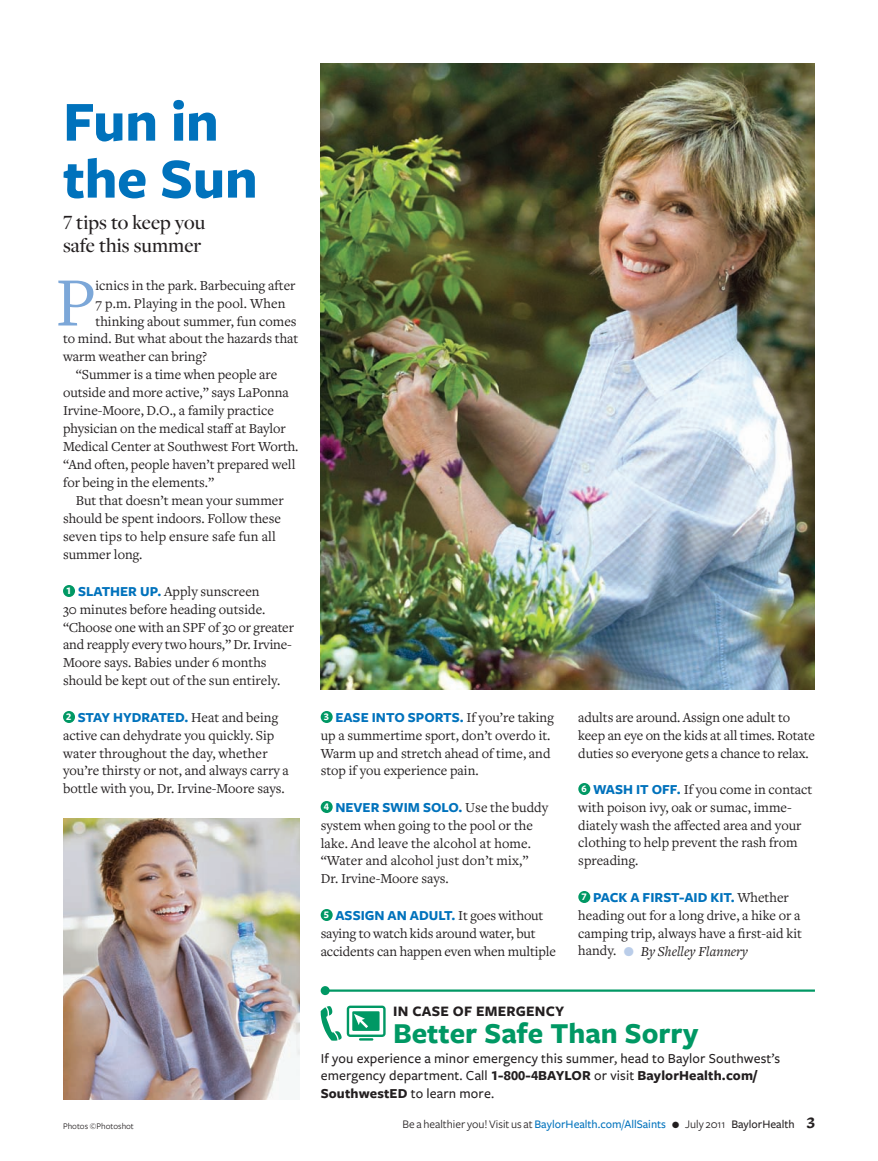
<style>
.page{position:relative;width:878px;height:1161px;background:#fff}
.page>*{position:absolute;margin:0;border:0;box-sizing:border-box;transform-origin:0 0}
.t1{font:71.85px "Freight Text";color:#7ca7d8}
.t2{font:700 58.5px/57px "Freight Sans";letter-spacing:-.01em;color:#0072bc}
.t3{font:700 30px "Freight Sans";color:#009864}
.t4{font:500 21px/22.5px "Freight Display";letter-spacing:.005em;color:#231f20}
.t5{font:700 15px "Freight Sans";letter-spacing:.015em;color:#231f20}
.t6{font:14.25px/18px "Freight Text";color:#231f20}
.t7{font:500 14.25px/17.2px "Freight Sans";letter-spacing:.01em;color:#231f20}
.t8{font:12px "Freight Sans";color:#231f20}
.t9{font:9px "Freight Sans";color:#231f20}
.s1{font-family:"Freight Display Medium SC";font-weight:400}
.s2{font-family:"Freight Sans Bold SC";font-size:10.5px;color:#fff}
.s3{font-family:"Freight Sans";font-weight:700;color:#0072bc}
.s4{color:#bacde9}
.s5{font-style:italic}
.s6{font-family:"Freight Sans Bold SC";font-weight:400}
.s7{font-weight:700}
.s8{font-weight:500;color:#0072bc}
.s9{font-weight:500}
.s10{font-family:"Freight Micro Bold SC";font-size:16.5px}
</style>
<div class="page">
<hr style="left:325px;top:989px;width:489px;height:3px;background:#009864">
<div style="left:321px;top:986px;width:9px;height:9px;background:#009864;border-radius:50%"></div>
<svg style="left:320px;top:1006px;width:65px;height:35px"></svg>
<div style="left:63px;top:585px;width:12px;height:12px;background:#009864;border-radius:50%"></div>
<div style="left:63px;top:711px;width:12px;height:12px;background:#009864;border-radius:50%"></div>
<div style="left:321px;top:711px;width:12px;height:12px;background:#009864;border-radius:50%"></div>
<div style="left:321px;top:801px;width:12px;height:12px;background:#009864;border-radius:50%"></div>
<div style="left:321px;top:909px;width:12px;height:12px;background:#009864;border-radius:50%"></div>
<img style="left:320px;top:63px;width:494px;height:627px">
<div style="left:578px;top:783px;width:12px;height:12px;background:#009864;border-radius:50%"></div>
<div style="left:578px;top:891px;width:12px;height:12px;background:#009864;border-radius:50%"></div>
<img style="left:63px;top:818px;width:237px;height:282px">
<p class="t2" style="left:63px;top:95px;width:196px">FUN IN<br>THE SUN</p>
<p class="t4" style="left:63px;top:212px;width:144px"><span class="s1">7</span> tips to keep you safe this summer</p>
<p class="t1" style="left:55px;top:263px;width:42px">P</p>
<p class="t6" style="left:95px;top:276px;width:201px">icnics in the park. Barbecuing after</p>
<p class="t6" style="left:95px;top:294px;width:191px">7 p.m. Playing in the pool. When</p>
<p class="t6" style="left:95px;top:312px;width:202px">thinking about summer, fun comes</p>
<p class="t6" style="left:63px;top:330px;width:237px">to mind. But what about the hazards that</p>
<p class="t6" style="left:63px;top:348px;width:146px">warm weather can bring?</p>
<p class="t6" style="left:76px;top:366px;width:203px">“Summer is a time when people are</p>
<p class="t6" style="left:63px;top:384px;width:227px">outside and more active,” says LaPonna</p>
<p class="t6" style="left:63px;top:402px;width:212px">Irvine-Moore, D.O., a family practice</p>
<p class="t6" style="left:63px;top:420px;width:224px">physician on the medical staff at Baylor</p>
<p class="t6" style="left:63px;top:438px;width:237px">Medical Center at Southwest Fort Worth.</p>
<p class="t6" style="left:63px;top:456px;width:234px">“And often, people haven’t prepared well</p>
<p class="t6" style="left:63px;top:474px;width:152px">for being in the elements.”</p>
<p class="t6" style="left:76px;top:492px;width:209px">But that doesn’t mean your summer</p>
<p class="t6" style="left:63px;top:510px;width:219px">should be spent indoors. Follow these</p>
<p class="t6" style="left:63px;top:528px;width:214px">seven tips to help ensure safe fun all</p>
<p class="t6" style="left:63px;top:546px;width:81px">summer long.</p>
<p class="t6" style="left:63px;top:582px;width:232px"><span class="s2">1</span> <span class="s3">SLATHER UP.</span> Apply sunscreen<br>30 minutes before heading outside. “Choose one with an SPF of 30 or greater and reapply every two hours,” Dr. Irvine-Moore says. Babies under 6 months should be kept out of the sun entirely.</p>
<p class="t6" style="left:63px;top:708px;width:227px"><span class="s2">2</span> <span class="s3">STAY HYDRATED.</span> Heat and being active can dehydrate you quickly. Sip water throughout the day, whether you’re thirsty or not, and always carry a bottle with you, Dr. Irvine-Moore says.</p>
<p class="t6" style="left:321px;top:708px;width:235px"><span class="s2">3</span> <span class="s3">EASE INTO SPORTS.</span> If you’re taking up a summertime sport, don’t overdo it.<br>Warm up and stretch ahead of time, and stop if you experience pain.</p>
<p class="t6" style="left:321px;top:798px;width:229px"><span class="s2">4</span> <span class="s3">NEVER SWIM SOLO.</span> Use the buddy system when going to the pool or the lake. And leave the alcohol at home. “Water and alcohol just don’t mix,”<br>Dr. Irvine-Moore says.</p>
<p class="t6" style="left:321px;top:906px;width:237px"><span class="s2">5</span> <span class="s3">ASSIGN AN ADULT.</span> It goes without saying to watch kids around water, but accidents can happen even when multiple</p>
<p class="t6" style="left:578px;top:708px;width:238px">adults are around. Assign one adult to keep an eye on the kids at all times. Rotate duties so everyone gets a chance to relax.</p>
<p class="t6" style="left:578px;top:780px;width:236px"><span class="s2">6</span> <span class="s3">WASH IT OFF.</span> If you come in contact with poison ivy, oak or sumac, imme&shy;diately wash the affected area and your clothing to help prevent the rash from spreading.</p>
<p class="t6" style="left:578px;top:888px;width:225px"><span class="s2">7</span> <span class="s3">PACK A FIRST-AID KIT.</span> Whether heading out for a long drive, a hike or a camping trip, always have a first-aid kit handy. <span class="s4">●</span> <span class="s5">By Shelley Flannery</span></p>
<p class="t5" style="left:393px;top:1003px;width:173px">IN CASE OF EMERGENCY</p>
<p class="t3" style="left:393px;top:1017px;width:307px">BETTER SAFE THAN SORRY</p>
<p class="t7" style="left:320px;top:1050px;width:461px">If you experience a minor emergency this summer, head to Baylor Southwest’s emergency department. Call <span class="s6">1-800-4BAYLOR</span> or visit <span class="s7">BAYLORHEALTH.COM/<br>SOUTHWESTED</span> to learn more.</p>
<p class="t9" style="left:63px;top:1121px;width:72px">Photos ©Photoshot</p>
<p class="t8" style="left:402px;top:1118px;width:414px">Be a healthier you! Visit us at <span class="s8">BaylorHealth.com/AllSaints</span> ● July 2011 <span class="s9">BaylorHealth</span> <span class="s10">3</span></p>
</div>
